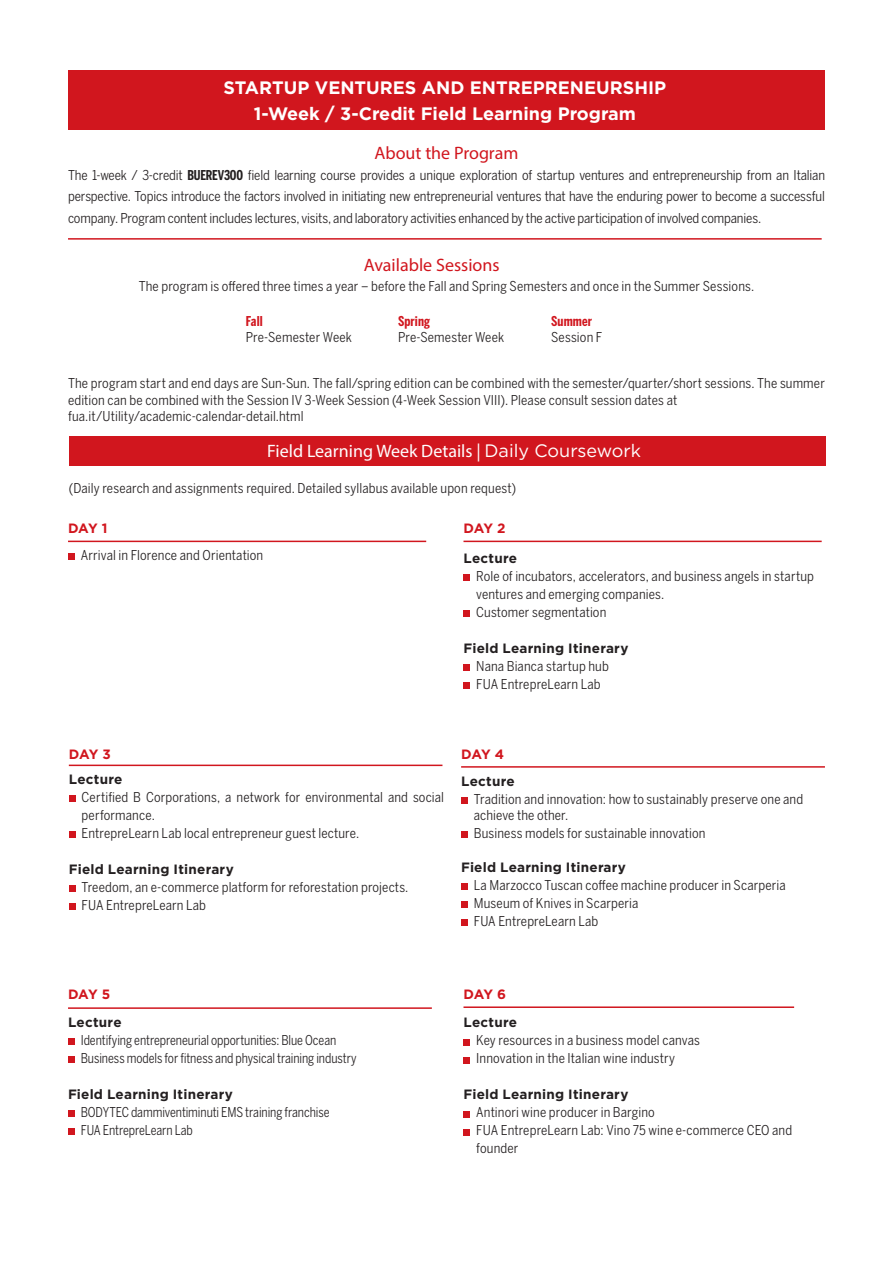
<style>
.page{position:relative;width:893px;height:1263px;background:#fff}
.page>*{position:absolute;margin:0;border:0;box-sizing:border-box;transform-origin:0 0}
.t1{font:700 18px/25.5px "Gotham HTF";color:#fff;text-align:center}
.t2{font:18px "Myriad Pro";color:#fff}
.t3{font:18px "Myriad Pro";color:#d1161e}
.t4{font:13.5px/18px "Benton Sans Cond";letter-spacing:.01em;color:#231f20}
.t5{font:13.5px/18px "Benton Sans Cond";letter-spacing:.01em;color:#231f20;scale:.93 1}
.t6{font:700 13.5px "Gotham HTF";letter-spacing:.015em;color:#231f20}
.t7{font:700 13.5px "Gotham HTF";letter-spacing:-.045em;color:#d1161e}
.t8{font:700 13.5px "Benton Sans Comp";letter-spacing:.005em;color:#d1161e}
.s1{font-family:"Benton Sans Comp";font-weight:700}
.s2{font-family:"Gotham HTF"}
</style>
<div class="page">
<hr style="left:68px;top:238px;width:754px;height:2px;background:#d1161e">
<div style="left:68px;top:70px;width:757px;height:59px;background:#d1161e"></div>
<div style="left:69px;top:437px;width:757px;height:29px;background:#d1161e"></div>
<hr style="left:68px;top:541px;width:358px;height:1px;background:#d1161e">
<svg style="left:68px;top:554px;width:6px;height:6px"></svg>
<hr style="left:69px;top:765px;width:373px;height:1px;background:#d1161e">
<svg style="left:69px;top:796px;width:6px;height:6px"></svg>
<svg style="left:69px;top:832px;width:6px;height:6px"></svg>
<svg style="left:69px;top:886px;width:6px;height:6px"></svg>
<svg style="left:69px;top:904px;width:6px;height:6px"></svg>
<hr style="left:461px;top:766px;width:364px;height:2px;background:#d1161e">
<div style="left:461px;top:797px;width:6px;height:7px;background:#d1161e"></div>
<div style="left:461px;top:831px;width:6px;height:7px;background:#d1161e"></div>
<svg style="left:461px;top:884px;width:6px;height:6px"></svg>
<svg style="left:461px;top:902px;width:6px;height:6px"></svg>
<svg style="left:461px;top:920px;width:6px;height:6px"></svg>
<hr style="left:463px;top:541px;width:359px;height:1px;background:#d1161e">
<div style="left:463px;top:575px;width:7px;height:6px;background:#d1161e"></div>
<div style="left:463px;top:611px;width:7px;height:6px;background:#d1161e"></div>
<div style="left:463px;top:665px;width:7px;height:6px;background:#d1161e"></div>
<div style="left:463px;top:683px;width:7px;height:6px;background:#d1161e"></div>
<hr style="left:463px;top:1006px;width:331px;height:2px;background:#d1161e">
<div style="left:463px;top:1039px;width:7px;height:6px;background:#d1161e"></div>
<div style="left:463px;top:1057px;width:7px;height:6px;background:#d1161e"></div>
<div style="left:463px;top:1111px;width:7px;height:6px;background:#d1161e"></div>
<div style="left:463px;top:1129px;width:7px;height:6px;background:#d1161e"></div>
<hr style="left:68px;top:1007px;width:364px;height:2px;background:#d1161e">
<div style="left:68px;top:1038px;width:6px;height:7px;background:#d1161e"></div>
<div style="left:68px;top:1056px;width:6px;height:7px;background:#d1161e"></div>
<div style="left:68px;top:1110px;width:6px;height:7px;background:#d1161e"></div>
<div style="left:68px;top:1128px;width:6px;height:7px;background:#d1161e"></div>
<h1 class="t1" style="left:224px;top:75px;width:444px">STARTUP VENTURES AND ENTREPRENEURSHIP<br>1-Week / 3-Credit Field Learning Program</h1>
<h1 class="t3" style="left:375px;top:142px;width:145px">About the Program</h1>
<p class="t4" style="left:68px;top:165px;width:758px;line-height:21px;text-align:justify">The 1-week / 3-credit <span class="s1">BUEREV300</span> field learning course provides a unique exploration of startup ventures and entrepreneurship from an Italian perspective. Topics introduce the factors involved in initiating new entrepreneurial ventures that have the enduring power to become a successful company. Program content includes lectures, visits, and laboratory activities enhanced by the active participation of involved companies.</p>
<h1 class="t3" style="left:364px;top:254px;width:137px">Available Sessions</h1>
<p class="t4" style="left:139px;top:277px;width:617px">The program is offered three times a year – before the Fall and Spring Semesters and once in the Summer Sessions.</p>
<p class="t8" style="left:246px;top:313px;width:18px">Fall</p>
<p class="t4" style="left:246px;top:328px;width:108px">Pre-Semester Week</p>
<p class="t8" style="left:398px;top:313px;width:33px">Spring</p>
<p class="t4" style="left:398px;top:328px;width:108px">Pre-Semester Week</p>
<p class="t8" style="left:551px;top:313px;width:42px">Summer</p>
<p class="t4" style="left:551px;top:328px;width:53px">Session F</p>
<p class="t4" style="left:68px;top:375px;width:758px;line-height:16.2px">The program start and end days are Sun-Sun. The fall/spring edition can be combined with the semester/quarter/short sessions. The summer edition can be combined with the Session IV 3-Week Session (4-Week Session VIII). Please consult session dates at fua.it/Utility/academic-calendar-detail.html</p>
<h1 class="t2" style="left:267px;top:440px;width:375px">Field Learning Week Details | <span class="s2">Daily Coursework</span></h1>
<p class="t4" style="left:69px;top:479px;width:449px">(Daily research and assignments required. Detailed syllabus available upon request)</p>
<p class="t7" style="left:68px;top:520px;width:41px">DAY 1</p>
<p class="t4" style="left:81px;top:546px;width:184px">Arrival in Florence and Orientation</p>
<p class="t7" style="left:463px;top:520px;width:44px">DAY 2</p>
<p class="t6" style="left:463px;top:550px;width:55px">Lecture</p>
<p class="t4" style="left:476px;top:567px;width:339px">Role of incubators, accelerators, and business angels in startup ventures and emerging companies.<br>Customer segmentation</p>
<p class="t6" style="left:463px;top:640px;width:166px">Field Learning Itinerary</p>
<p class="t4" style="left:476px;top:657px;width:134px">Nana Bianca startup hub<br>FUA EntrepreLearn Lab</p>
<p class="t7" style="left:69px;top:746px;width:44px">DAY 3</p>
<p class="t6" style="left:69px;top:771px;width:55px">Lecture</p>
<p class="t4" style="left:82px;top:788px;width:364px">Certified B Corporations, a network for environmental and social performance.<br>EntrepreLearn Lab local entrepreneur guest lecture.</p>
<p class="t6" style="left:69px;top:861px;width:166px">Field Learning Itinerary</p>
<p class="t4" style="left:82px;top:878px;width:328px">Treedom, an e-commerce platform for reforestation projects.<br>FUA EntrepreLearn Lab</p>
<p class="t7" style="left:461px;top:746px;width:44px">DAY 4</p>
<p class="t6" style="left:461px;top:773px;width:55px">Lecture</p>
<p class="t4" style="left:474px;top:790px;width:331px;line-height:16.2px">Tradition and innovation: how to sustainably preserve one and achieve the other.</p>
<p class="t4" style="left:474px;top:824px;width:233px">Business models for sustainable innovation</p>
<p class="t6" style="left:461px;top:859px;width:166px">Field Learning Itinerary</p>
<p class="t4" style="left:474px;top:876px;width:313px">La Marzocco Tuscan coffee machine producer in Scarperia<br>Museum of Knives in Scarperia<br>FUA EntrepreLearn Lab</p>
<p class="t7" style="left:68px;top:986px;width:44px">DAY 5</p>
<p class="t6" style="left:68px;top:1014px;width:55px">Lecture</p>
<p class="t5" style="left:81px;top:1031px;width:298px">Identifying entrepreneurial opportunities: Blue Ocean<br>Business models for fitness and physical training industry</p>
<p class="t6" style="left:68px;top:1086px;width:166px">Field Learning Itinerary</p>
<p class="t5" style="left:81px;top:1103px;width:269px">BODYTEC dammiventiminuti EMS training franchise<br>FUA EntrepreLearn Lab</p>
<p class="t7" style="left:463px;top:986px;width:44px">DAY 6</p>
<p class="t6" style="left:463px;top:1015px;width:55px">Lecture</p>
<p class="t4" style="left:476px;top:1031px;width:225px">Key resources in a business model canvas<br>Innovation in the Italian wine industry</p>
<p class="t6" style="left:463px;top:1087px;width:166px">Field Learning Itinerary</p>
<p class="t4" style="left:476px;top:1103px;width:318px">Antinori wine producer in Bargino<br>FUA EntrepreLearn Lab: Vino 75 wine e-commerce CEO and founder</p>
</div>
